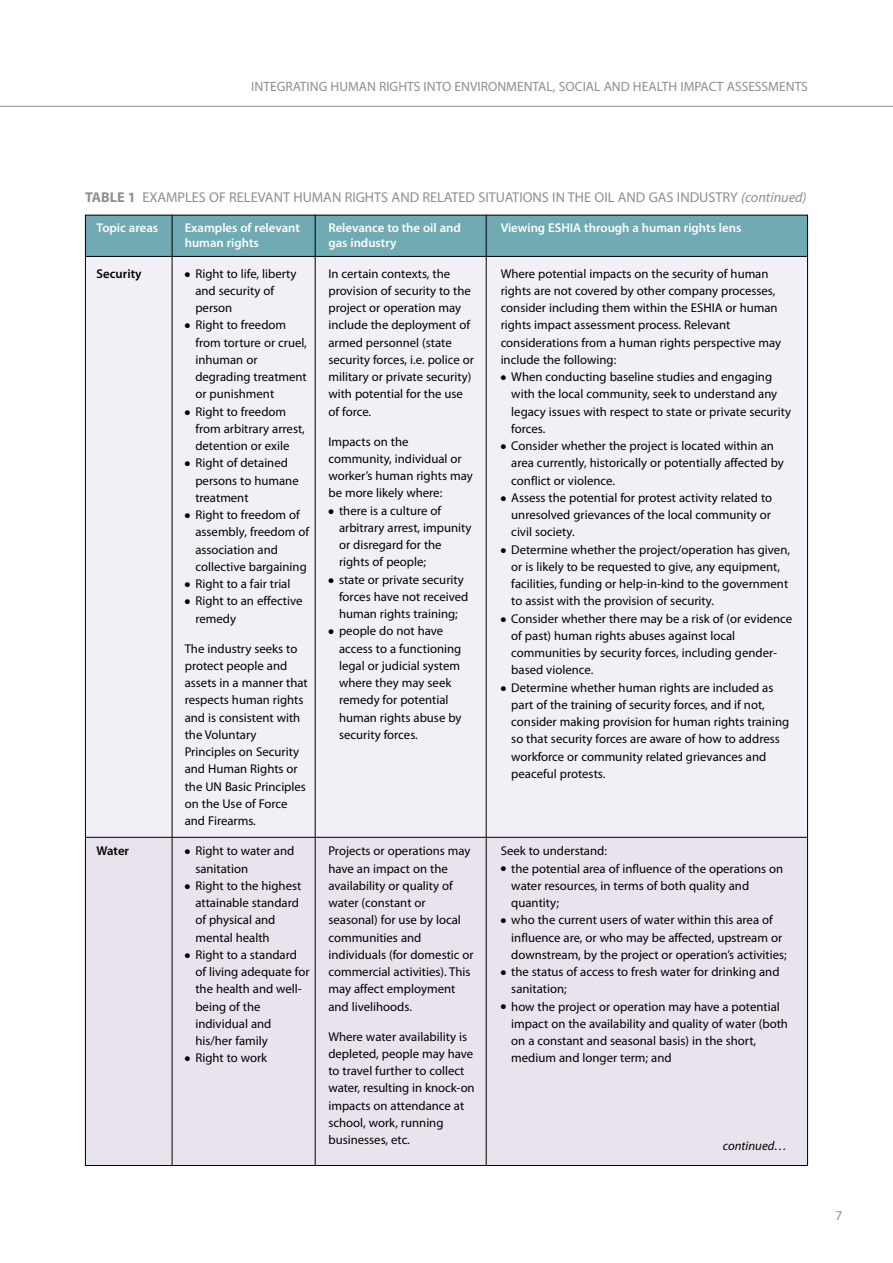
<style>
.page{position:relative;width:893px;height:1263px;background:#fff}
.page>*{position:absolute;margin:0;border:0;box-sizing:border-box;transform-origin:0 0}
.t1{font:14.25px "Myriad Pro";color:#8f8f8f}
.t2{font:13.5px "Myriad Pro";color:#8f8f8f}
.t3{font:12.75px/17.2px "Myriad Pro";color:#000}
.t4{font:600 12.75px/15.8px "Myriad Pro";color:#fff}
.t5{font:600 12.75px "Myriad Pro";color:#000}
.t6{font:italic 12.75px "Myriad Pro";color:#000}
.s1{font-weight:700}
.s2{font-style:italic}
</style>
<div class="page">
<hr style="left:0;top:106px;width:893px;height:1px;background:#8f8f8f">
<div style="left:85px;top:215px;width:723px;height:41px;background:#70abb3"></div>
<div style="left:85px;top:256px;width:723px;height:581px;background:#f2f0f6"></div>
<div style="left:85px;top:837px;width:723px;height:329px;background:#e9e3ed"></div>
<hr style="left:85px;top:256px;width:723px;height:1px;background:#000">
<hr style="left:85px;top:837px;width:723px;height:1px;background:#000">
<hr style="left:172px;top:215px;width:1px;height:951px;background:#000">
<hr style="left:315px;top:215px;width:1px;height:951px;background:#000">
<hr style="left:486px;top:215px;width:1px;height:951px;background:#000">
<p class="t2" style="left:251px;top:81px;width:558px">INTEGRATING HUMAN RIGHTS INTO ENVIRONMENTAL, SOCIAL AND HEALTH IMPACT ASSESSMENTS</p>
<p class="t1" style="left:85px;top:192px;width:723px"><span class="s1">TABLE 1</span> EXAMPLES OF RELEVANT HUMAN RIGHTS AND RELATED SITUATIONS IN THE OIL AND GAS INDUSTRY <span class="s2">(continued)</span></p>
<p class="t4" style="left:185px;top:220px;width:117px">Examples of relevant human rights</p>
<p class="t4" style="left:97px;top:220px;width:63px">Topic areas</p>
<p class="t4" style="left:328px;top:220px;width:134px">Relevance to the oil and gas industry</p>
<p class="t4" style="left:501px;top:220px;width:242px">Viewing ESHIA through a human rights lens</p>
<p class="t5" style="left:97px;top:269px;width:46px">Security</p>
<p class="t3" style="left:501px;top:266px;width:282px">Where potential impacts on the security of human rights are not covered by other company processes, consider including them within the ESHIA or human rights impact assessment process. Relevant considerations from a human rights perspective may include the following:</p>
<p class="t3" style="left:511px;top:369px;width:281px;text-indent:-11px">● When conducting baseline studies and engaging with the local community, seek to understand any legacy issues with respect to state or private security forces.</p>
<p class="t3" style="left:511px;top:438px;width:274px;text-indent:-11px">● Consider whether the project is located within an area currently, historically or potentially affected by conflict or violence.</p>
<p class="t3" style="left:511px;top:490px;width:262px;text-align:justify;text-indent:-11px">● Assess the potential for protest activity related to unresolved grievances of the local community or civil society.</p>
<p class="t3" style="left:511px;top:542px;width:280px;text-indent:-11px">● Determine whether the project/operation has given, or is likely to be requested to give, any equipment, facilities, funding or help-in-kind to the government to assist with the provision of security.</p>
<p class="t3" style="left:511px;top:611px;width:283px;text-indent:-11px">● Consider whether there may be a risk of (or evidence of past) human rights abuses against local communities by security forces, including gender&shy;based violence.</p>
<p class="t3" style="left:511px;top:680px;width:279px;text-indent:-11px">● Determine whether human rights are included as part of the training of security forces, and if not, consider making provision for human rights training so that security forces are aware of how to address workforce or community related grievances and peaceful protests.</p>
<p class="t3" style="left:195px;top:266px;width:103px;text-indent:-11px">● Right to life, liberty and security of person</p>
<p class="t3" style="left:195px;top:318px;width:113px;text-indent:-11px">● Right to freedom from torture or cruel, inhuman or degrading treatment or punishment</p>
<p class="t3" style="left:195px;top:404px;width:111px;text-indent:-11px">● Right to freedom from arbitrary arrest, detention or exile</p>
<p class="t3" style="left:195px;top:456px;width:105px;text-indent:-11px">● Right of detained persons to humane treatment</p>
<p class="t3" style="left:195px;top:507px;width:115px;text-indent:-11px">● Right to freedom of assembly, freedom of association and collective bargaining</p>
<p class="t3" style="left:185px;top:576px;width:107px">● Right to a fair trial</p>
<p class="t3" style="left:195px;top:594px;width:109px;text-indent:-11px">● Right to an effective remedy</p>
<p class="t3" style="left:185px;top:641px;width:125px">The industry seeks to protect people and assets in a manner that respects human rights and is consistent with the Voluntary<br>Principles on Security and Human Rights or the UN Basic Principles on the Use of Force and Firearms.</p>
<p class="t3" style="left:195px;top:843px;width:100px;text-indent:-11px">● Right to water and sanitation</p>
<p class="t3" style="left:195px;top:878px;width:107px;text-indent:-11px">● Right to the highest attainable standard of physical and mental health</p>
<p class="t3" style="left:195px;top:947px;width:116px;text-indent:-11px">● Right to a standard of living adequate for the health and well&shy;being of the individual and his/her family</p>
<p class="t3" style="left:185px;top:1050px;width:84px">● Right to work</p>
<p class="t3" style="left:328px;top:266px;width:147px">In certain contexts, the provision of security to the project or operation may include the deployment of armed personnel (state security forces, i.e. police or military or private security) with potential for the use of force.</p>
<p class="t3" style="left:328px;top:434px;width:146px">Impacts on the community, individual or worker’s human rights may be more likely where:</p>
<p class="t3" style="left:339px;top:503px;width:134px;text-indent:-11px">● there is a culture of arbitrary arrest, impunity or disregard for the rights of people;</p>
<p class="t3" style="left:339px;top:572px;width:131px;text-indent:-11px">● state or private security forces have not received human rights training;</p>
<p class="t3" style="left:339px;top:624px;width:124px;text-indent:-11px">● people do not have access to a functioning legal or judicial system where they may seek remedy for potential human rights abuse by security forces.</p>
<p class="t3" style="left:501px;top:843px;width:108px">Seek to understand:</p>
<p class="t3" style="left:511px;top:861px;width:273px;text-indent:-11px">● the potential area of influence of the operations on water resources, in terms of both quality and quantity;</p>
<p class="t3" style="left:511px;top:912px;width:277px;text-indent:-11px">● who the current users of water within this area of influence are, or who may be affected, upstream or downstream, by the project or operation’s activities;</p>
<p class="t3" style="left:511px;top:964px;width:270px;text-indent:-11px">● the status of access to fresh water for drinking and sanitation;</p>
<p class="t3" style="left:511px;top:999px;width:278px;text-indent:-11px">● how the project or operation may have a potential impact on the availability and quality of water (both on a constant and seasonal basis) in the short, medium and longer term; and</p>
<p class="t3" style="left:328px;top:843px;width:147px">Projects or operations may have an impact on the availability or quality of water (constant or seasonal) for use by local communities and individuals (for domestic or commercial activities). This may affect employment and livelihoods.</p>
<p class="t3" style="left:328px;top:1029px;width:148px">Where water availability is depleted, people may have to travel further to collect water, resulting in knock-on impacts on attendance at school, work, running businesses, etc.</p>
<p class="t5" style="left:97px;top:846px;width:34px">Water</p>
<p class="t6" style="left:723px;top:1141px;width:66px">continued…</p>
<p class="t2" style="left:836px;top:1210px;width:8px">7</p>
</div>
